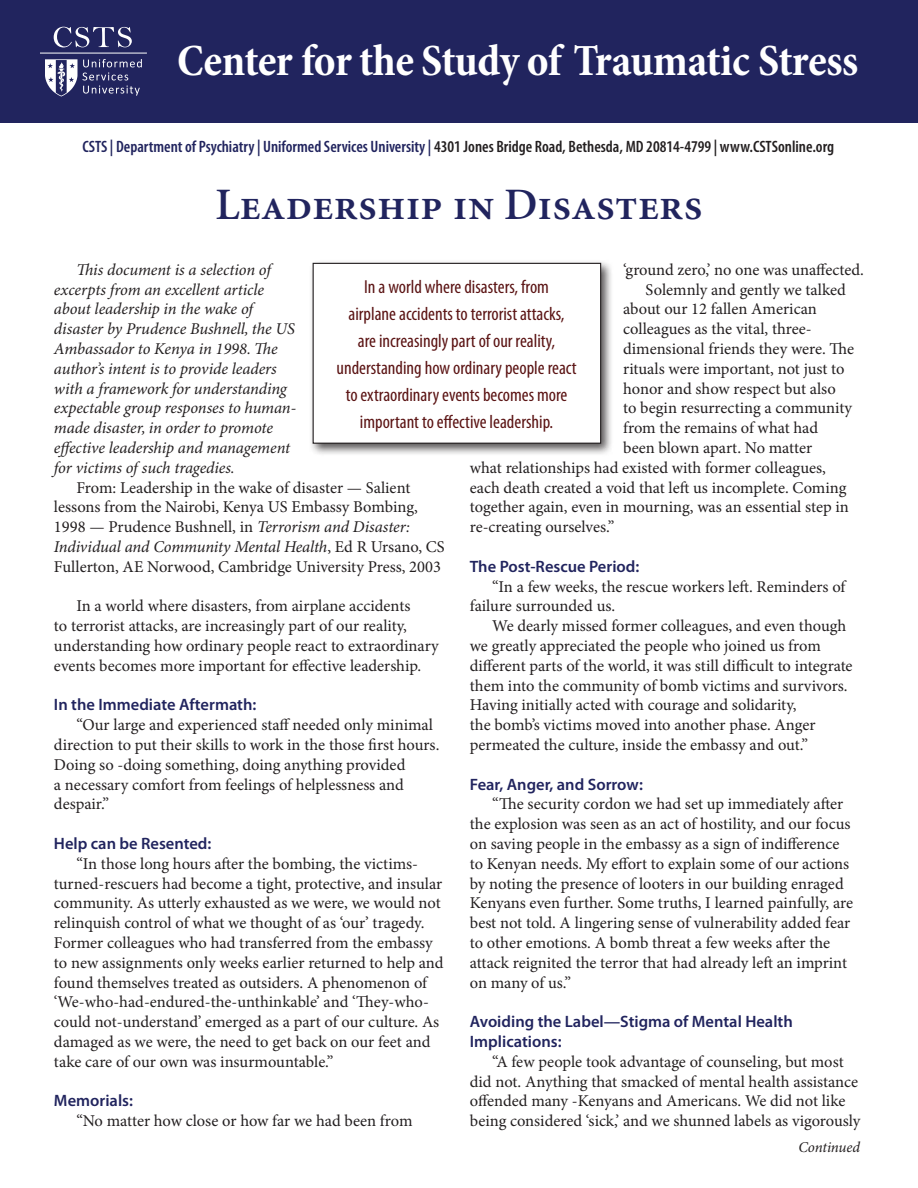
<style>
.page{position:relative;width:918px;height:1188px;background:#fff}
.page>*{position:absolute;margin:0;border:0;box-sizing:border-box;transform-origin:0 0}
.t1{font:700 condensed 45px "Minion Pro";letter-spacing:-.015em;color:#fff}
.t2{font:45px "Minion Semibold SC";color:#21245e}
.t3{font:condensed 18.9px/27px "Myriad Pro";color:#5b1414;text-align:center}
.t4{font:16.5px/19.8px "Minion Pro";color:#231f20}
.t5{font:italic 16.5px/19.8px "Minion Pro";letter-spacing:-.005em;color:#231f20}
.t6{font:600 16.5px/19.8px "Myriad Pro";color:#21245e}
.t7{font:600 condensed 16.5px "Myriad Pro";color:#231f20}
.t8{font:italic 15px "Minion Pro";letter-spacing:-.01em;color:#231f20}
.s1{color:#21245e}
.s2{font-style:italic}
</style>
<div class="page">
<div style="left:309px;top:259px;width:305px;height:197px;background:#231f20;opacity:.75"></div>
<div style="left:313px;top:263px;width:288px;height:180px;background:#fff"></div>
<div style="left:313px;top:263px;width:288px;height:181px;border:1px solid #231f20"></div>
<div style="left:0;top:0;width:918px;height:123px;background:#21245e"></div>
<hr style="left:40px;top:53px;width:107px;height:1px;background:#fff">
<svg style="left:83px;top:59px;width:59px;height:37px"></svg>
<svg style="left:45px;top:59px;width:32px;height:38px"></svg>
<svg style="left:54px;top:27px;width:78px;height:20px"></svg>
<p class="t1" style="left:177px;top:30px;width:683px">Center for the Study of Traumatic Stress</p>
<p class="t7" style="left:82px;top:138px;width:753px"><span class="s1">CSTS | Department of Psychiatry | Uniformed Services University |</span> 4301 Jones Bridge Road, Bethesda, MD 20814-4799 | www.CSTSonline.org</p>
<h1 class="t2" style="left:215px;top:182px;width:489px">Leadership in Disasters</h1>
<p class="t5" style="left:54px;top:260px;width:244px;text-indent:23px">Tis document is a selection of excerpts from an excellent article about leadership in the wake of disaster by Prudence Bushnell, the US Ambassador to Kenya in 1998. Te author’s intent is to provide leaders with a framework for understanding expectable group responses to human&shy;made disaster, in order to promote</p>
<p class="t3" style="left:337px;top:273px;width:242px">In a world where disasters, from<br>airplane accidents to terrorist attacks,<br>are increasingly part of our reality, understanding how ordinary people react to extraordinary events becomes more important to efective leadership.</p>
<p class="t4" style="left:623px;top:260px;width:242px">‘ground zero,’ no one was unafected.</p>
<p class="t4" style="left:623px;top:280px;width:232px;text-indent:23px">Solemnly and gently we talked about our 12 fallen American colleagues as the vital, three&shy;dimensional friends they were. Te rituals were important, not just to honor and show respect but also<br>to begin resurrecting a community from the remains of what had</p>
<p class="t5" style="left:54px;top:438px;width:238px">efective leadership and management for victims ofsuch tragedies.</p>
<p class="t4" style="left:54px;top:478px;width:392px;text-indent:23px">From: Leadership in the wake of disaster — Salient lessons from the Nairobi, Kenya US Embassy Bombing, 1998 — Prudence Bushnell, in <span class="s2">Terrorism and Disaster:<br>Individual and Community Mental Health</span>, Ed R Ursano, CS Fullerton, AE Norwood, Cambridge University Press, 2003</p>
<p class="t4" style="left:54px;top:596px;width:386px;text-indent:23px">In a world where disasters, from airplane accidents<br>to terrorist attacks, are increasingly part of our reality, understanding how ordinary people react to extraordinary events becomes more important for efective leadership.</p>
<h4 class="t6" style="left:54px;top:695px;width:204px">In the Immediate Aftermath:</h4>
<p class="t4" style="left:54px;top:715px;width:387px;text-indent:23px">“Our large and experienced staf needed only minimal direction to put their skills to work in the those frst hours.<br>Doing so -doing something, doing anything provided<br>a necessary comfort from feelings of helplessness and despair.”</p>
<h4 class="t6" style="left:54px;top:834px;width:159px">Help can be Resented:</h4>
<p class="t4" style="left:54px;top:854px;width:391px;text-indent:23px">“In those long hours afer the bombing, the victims&shy;turned-rescuers had become a tight, protective, and insular community. As utterly exhausted as we were, we would not relinquish control of what we thought of as ‘our’ tragedy.<br>Former colleagues who had transferred from the embassy to new assignments only weeks earlier returned to help and found themselves treated as outsiders. A phenomenon of ‘We-who-had-endured-the-unthinkable’ and ‘Tey-who&shy;could not-understand’ emerged as a part of our culture. As damaged as we were, the need to get back on our feet and take care of our own was insurmountable.”</p>
<h4 class="t6" style="left:54px;top:1091px;width:81px">Memorials:</h4>
<p class="t4" style="left:76px;top:1111px;width:338px">“No matter how close or how far we had been from</p>
<p class="t4" style="left:470px;top:438px;width:381px;text-indent:153px">been blown apart. No matter<br>what relationships had existed with former colleagues, each death created a void that lef us incomplete. Coming together again, even in mourning, was an essential step in re-creating ourselves.”</p>
<h4 class="t6" style="left:470px;top:557px;width:171px">The Post-Rescue Period:</h4>
<p class="t4" style="left:470px;top:577px;width:379px;text-indent:23px">“In a few weeks, the rescue workers lef. Reminders of failure surrounded us.</p>
<p class="t4" style="left:470px;top:616px;width:384px;text-indent:23px">We dearly missed former colleagues, and even though we greatly appreciated the people who joined us from diferent parts of the world, it was still difcult to integrate them into the community of bomb victims and survivors.<br>Having initially acted with courage and solidarity,<br>the bomb’s victims moved into another phase. Anger permeated the culture, inside the embassy and out.”</p>
<h4 class="t6" style="left:470px;top:774px;width:175px">Fear, Anger, and Sorrow:</h4>
<p class="t4" style="left:470px;top:794px;width:385px;text-indent:23px">“Te security cordon we had set up immediately afer the explosion was seen as an act of hostility, and our focus on saving people in the embassy as a sign of indiference to Kenyan needs. My efort to explain some of our actions by noting the presence of looters in our building enraged Kenyans even further. Some truths, I learned painfully, are best not told. A lingering sense of vulnerability added fear to other emotions. A bomb threat a few weeks afer the attack reignited the terror that had already lef an imprint on many of us.”</p>
<h4 class="t6" style="left:470px;top:1012px;width:325px">Avoiding the Label—Stigma of Mental Health<br>Implications:</h4>
<p class="t4" style="left:470px;top:1052px;width:392px;text-indent:23px">“A few people took advantage of counseling, but most did not. Anything that smacked of mental health assistance ofended many -Kenyans and Americans. We did not like being considered ‘sick,’ and we shunned labels as vigorously</p>
<p class="t8" style="left:798px;top:1139px;width:63px">Continued</p>
</div>
